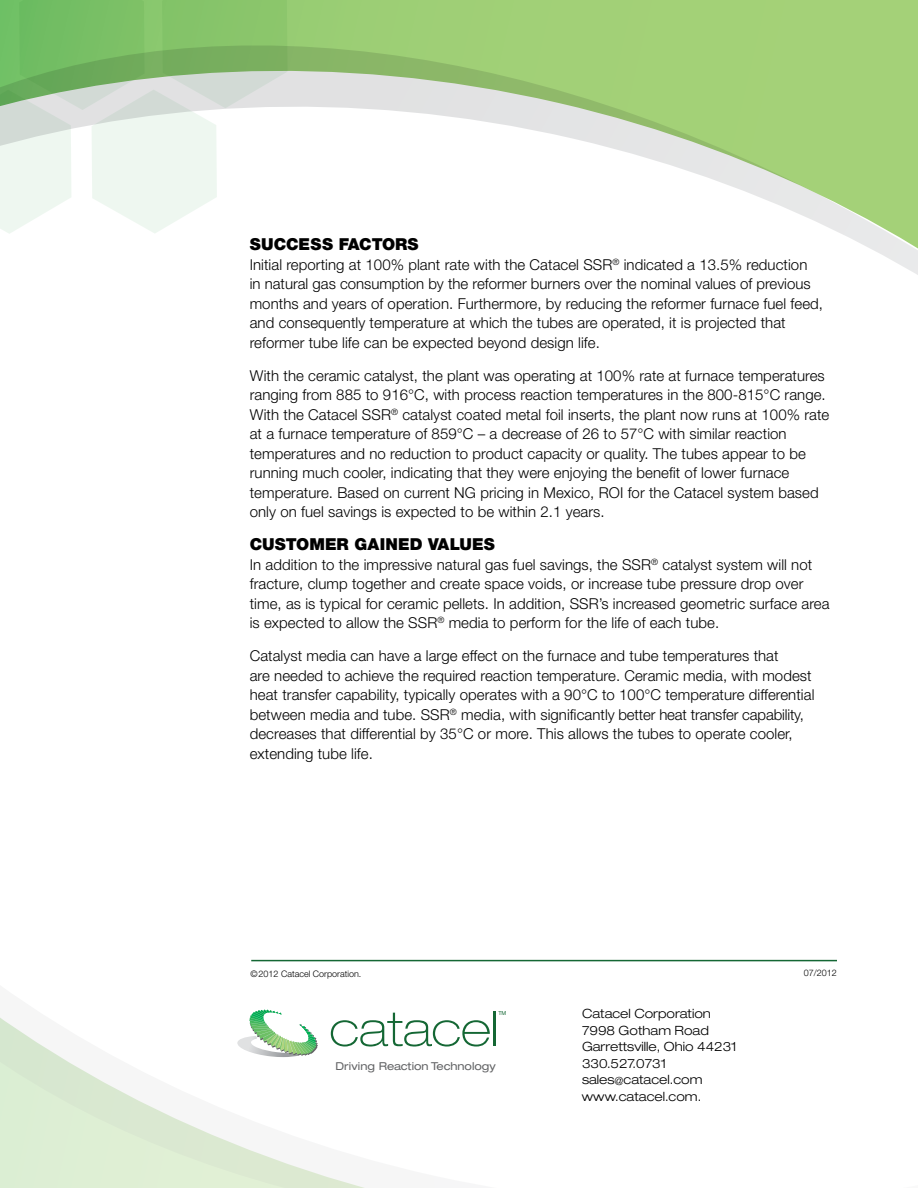
<style>
.page{position:relative;width:918px;height:1188px;background:#fff}
.page>*{position:absolute;margin:0;border:0;box-sizing:border-box;transform-origin:0 0}
.t1{font:900 16.5px "Helvetica Neue";letter-spacing:.005em;color:#000}
.t2{font:300 15px/19.5px "Helvetica Neue";letter-spacing:.005em;color:#000}
.t3{font:300 expanded 12.75px/16.5px "Helvetica Neue";color:#000}
.t4{font:expanded 10.95px "Helvetica Neue";letter-spacing:-.005em;color:#636466}
.t5{font:300 9px "Helvetica Neue";color:#000}
.t6{font:5.4px "Helvetica Neue";color:#146734}
.s1{font-size:11.25px}
</style>
<div class="page">
<svg style="left:0;top:959px;width:837px;height:229px"></svg>
<svg style="left:0;top:0;width:918px;height:275px"></svg>
<svg style="left:237px;top:1010px;width:81px;height:47px"></svg>
<svg style="left:331px;top:1013px;width:159px;height:34px"></svg>
<hr style="left:494px;top:1011px;width:2px;height:35px;background:#146734">
<hr style="left:251px;top:960px;width:586px;height:1px;background:#146734">
<p class="t1" style="left:250px;top:235px;width:170px">SUCCESS FACTORS</p>
<p class="t2" style="left:250px;top:254px;width:575px">Initial reporting at 100% plant rate with the Catacel SSR<sup>®</sup> indicated a 13.5% reduction<br>in natural gas consumption by the reformer burners over the nominal values of previous months and years of operation. Furthermore, by reducing the reformer furnace fuel feed, and consequently temperature at which the tubes are operated, it is projected that reformer tube life can be expected beyond design life.</p>
<p class="t2" style="left:250px;top:365px;width:581px">With the ceramic catalyst, the plant was operating at 100% rate at furnace temperatures ranging from 885 to 916°C, with process reaction temperatures in the 800-815°C range.<br>With the Catacel SSR<sup>®</sup> catalyst coated metal foil inserts, the plant now runs at 100% rate at a furnace temperature of 859°C – a decrease of 26 to 57°C with similar reaction temperatures and no reduction to product capacity or quality. The tubes appear to be running much cooler, indicating that they were enjoying the benefit of lower furnace temperature. Based on current NG pricing in Mexico, ROI for the Catacel system based only on fuel savings is expected to be within 2.1 years.</p>
<p class="t1" style="left:250px;top:535px;width:247px">CUSTOMER GAINED VALUES</p>
<p class="t2" style="left:250px;top:554px;width:581px">In addition to the impressive natural gas fuel savings, the SSR<sup>®</sup> catalyst system will not fracture, clump together and create space voids, or increase tube pressure drop over time, as is typical for ceramic pellets. In addition, SSR’s increased geometric surface area is expected to allow the SSR<sup>®</sup> media to perform for the life of each tube.</p>
<p class="t2" style="left:250px;top:646px;width:566px">Catalyst media can have a large effect on the furnace and tube temperatures that<br>are needed to achieve the required reaction temperature. Ceramic media, with modest heat transfer capability, typically operates with a 90°C to 100°C temperature differential between media and tube. SSR<sup>®</sup> media, with significantly better heat transfer capability, decreases that differential by 35°C or more. This allows the tubes to operate cooler, extending tube life.</p>
<p class="t5" style="left:250px;top:968px;width:112px">©2012 Catacel Corporation.</p>
<p class="t5" style="left:804px;top:968px;width:35px">07/2012</p>
<p class="t6" style="left:498px;top:1010px;width:9px">TM</p>
<p class="t4" style="left:336px;top:1059px;width:162px">Driving Reaction Technology</p>
<p class="t3" style="left:582px;top:1005px;width:156px">Catacel Corporation<br>7998 Gotham Road<br>Garrettsville, Ohio 44231<br>330.527.0731 sales<span class="s1">@</span>catacel.com www.catacel.com.</p>
</div>
